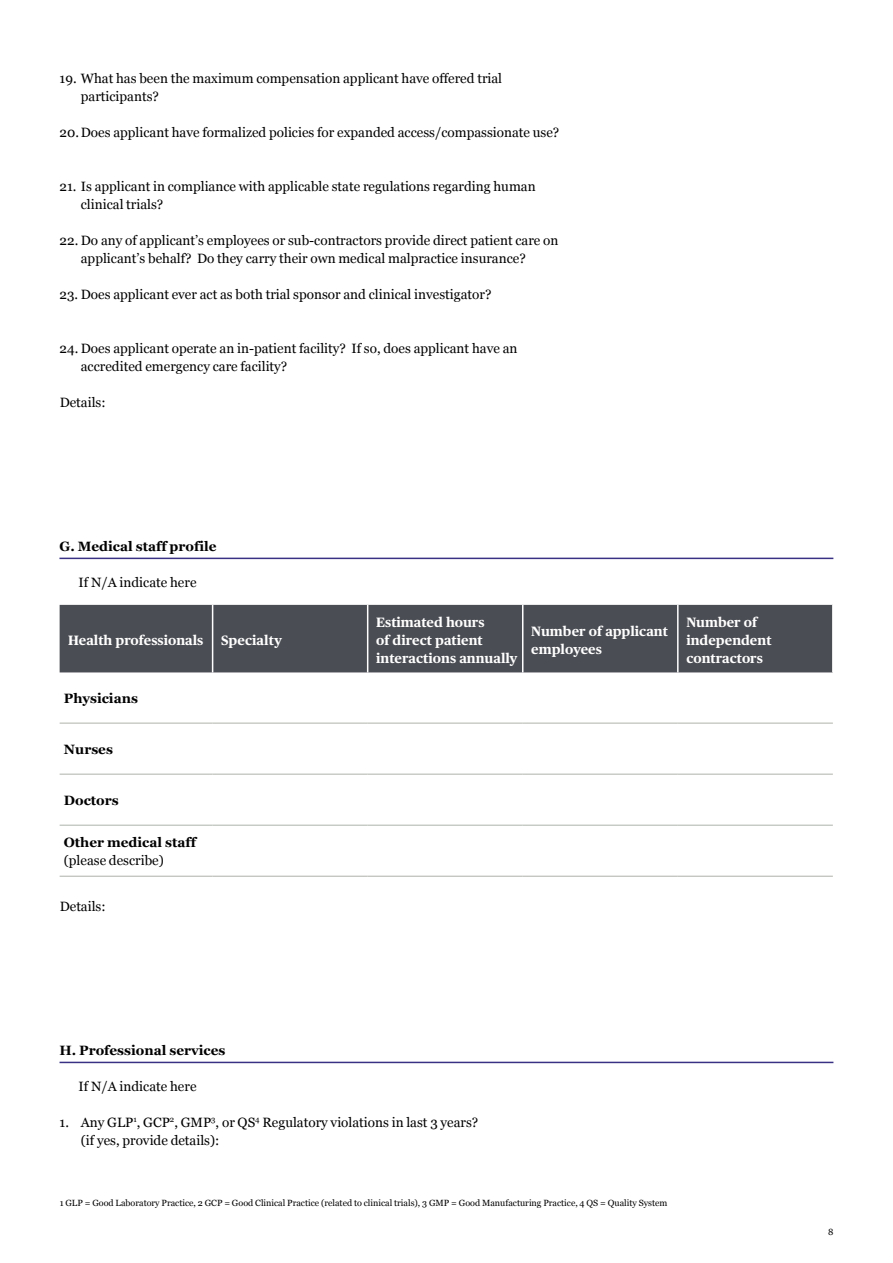
<style>
.page{position:relative;width:893px;height:1263px;background:#fff}
.page>*{position:absolute;margin:0;border:0;box-sizing:border-box;transform-origin:0 0}
.BODY_COPY{font:13.5px/18px "Georgia";color:#000}
.HEADER_TABLE{font:700 13.5px/18px "Chubb Publico Text";color:#fff}
.BODY_COPY-2{font:700 13.5px/18px "Georgia";color:#000}
.BODY_COPY-3{font:9px "Georgia";color:#000}
.s1{font-weight:400}
</style>
<div class="page">
<hr style="left:59px;top:558px;width:774px;height:1px;background:#383184">
<div style="left:60px;top:605px;width:772px;height:67px;background:#4b4d54"></div>
<hr style="left:212px;top:605px;width:1px;height:67px;background:#fff">
<hr style="left:367px;top:605px;width:1px;height:67px;background:#fff">
<hr style="left:522px;top:605px;width:1px;height:67px;background:#fff">
<hr style="left:677px;top:605px;width:2px;height:67px;background:#fff">
<hr style="left:60px;top:723px;width:153px;height:1px;background:#aeb3aa">
<hr style="left:213px;top:723px;width:155px;height:1px;background:#aeb3aa">
<hr style="left:368px;top:723px;width:155px;height:1px;background:#aeb3aa">
<hr style="left:523px;top:723px;width:155px;height:1px;background:#aeb3aa">
<hr style="left:678px;top:723px;width:155px;height:1px;background:#aeb3aa">
<hr style="left:60px;top:774px;width:153px;height:1px;background:#aeb3aa">
<hr style="left:213px;top:774px;width:155px;height:1px;background:#aeb3aa">
<hr style="left:368px;top:774px;width:155px;height:1px;background:#aeb3aa">
<hr style="left:523px;top:774px;width:155px;height:1px;background:#aeb3aa">
<hr style="left:678px;top:774px;width:155px;height:1px;background:#aeb3aa">
<hr style="left:60px;top:825px;width:153px;height:1px;background:#aeb3aa">
<hr style="left:213px;top:825px;width:155px;height:1px;background:#aeb3aa">
<hr style="left:368px;top:825px;width:155px;height:1px;background:#aeb3aa">
<hr style="left:523px;top:825px;width:155px;height:1px;background:#aeb3aa">
<hr style="left:678px;top:825px;width:155px;height:1px;background:#aeb3aa">
<hr style="left:60px;top:876px;width:153px;height:1px;background:#aeb3aa">
<hr style="left:213px;top:876px;width:155px;height:1px;background:#aeb3aa">
<hr style="left:368px;top:876px;width:155px;height:1px;background:#aeb3aa">
<hr style="left:523px;top:876px;width:155px;height:1px;background:#aeb3aa">
<hr style="left:678px;top:876px;width:155px;height:1px;background:#aeb3aa">
<hr style="left:60px;top:1062px;width:773px;height:1px;background:#383184">
<p class="BODY_COPY" style="left:81px;top:69px;width:423px;text-indent:-21px">19. What has been the maximum compensation applicant have offered trial participants?</p>
<p class="BODY_COPY" style="left:60px;top:123px;width:501px">20.Does applicant have formalized policies for expanded access/compassionate use?</p>
<p class="BODY_COPY" style="left:81px;top:177px;width:456px;text-indent:-21px">21. Is applicant in compliance with applicable state regulations regarding human clinical trials?</p>
<p class="BODY_COPY" style="left:81px;top:231px;width:479px;text-indent:-21px">22. Do any of applicant’s employees or sub-contractors provide direct patient care on applicant’s behalf? Do they carry their own medical malpractice insurance?</p>
<p class="BODY_COPY" style="left:60px;top:285px;width:433px">23. Does applicant ever act as both trial sponsor and clinical investigator?</p>
<p class="BODY_COPY" style="left:81px;top:339px;width:438px;text-indent:-21px">24. Does applicant operate an in-patient facility? If so, does applicant have an accredited emergency care facility?</p>
<p class="BODY_COPY" style="left:60px;top:393px;width:47px">Details:</p>
<h3 class="BODY_COPY-2" style="left:59px;top:536px;width:159px">G. Medical staff profile</h3>
<p class="BODY_COPY" style="left:79px;top:573px;width:119px">If N/A indicate here</p>
<p class="HEADER_TABLE" style="left:68px;top:630px;width:137px">Health professionals</p>
<p class="HEADER_TABLE" style="left:221px;top:630px;width:62px">Specialty</p>
<p class="BODY_COPY-2" style="left:64px;top:688px;width:76px">Physicians</p>
<p class="BODY_COPY-2" style="left:64px;top:739px;width:51px">Nurses</p>
<p class="BODY_COPY-2" style="left:64px;top:790px;width:56px">Doctors</p>
<p class="BODY_COPY-2" style="left:64px;top:832px;width:134px">Other medical staff <span class="s1">(please describe)</span></p>
<p class="BODY_COPY" style="left:60px;top:897px;width:47px">Details:</p>
<h3 class="BODY_COPY-2" style="left:60px;top:1040px;width:167px">H. Professional services</h3>
<p class="BODY_COPY" style="left:79px;top:1077px;width:119px">If N/A indicate here</p>
<p class="HEADER_TABLE" style="left:376px;top:612px;width:143px">Estimated hours<br>of direct patient interactions annually</p>
<p class="HEADER_TABLE" style="left:531px;top:621px;width:138px">Number of applicant employees</p>
<p class="HEADER_TABLE" style="left:686px;top:612px;width:87px">Number of independent contractors</p>
<p class="BODY_COPY" style="left:81px;top:1113px;width:399px;text-indent:-21px">1. Any GLP<sup>1</sup>, GCP<sup>2</sup>, GMP<sup>3</sup>, or QS<sup>4</sup> Regulatory violations in last 3 years? (if yes, provide details):</p>
<p class="BODY_COPY-3" style="left:60px;top:1196px;width:609px">1 GLP = Good Laboratory Practice, 2 GCP = Good Clinical Practice (related to clinical trials), 3 GMP = Good Manufacturing Practice, 4 QS = Quality System</p>
<p class="BODY_COPY-3" style="left:828px;top:1225px;width:7px">8</p>
</div>
